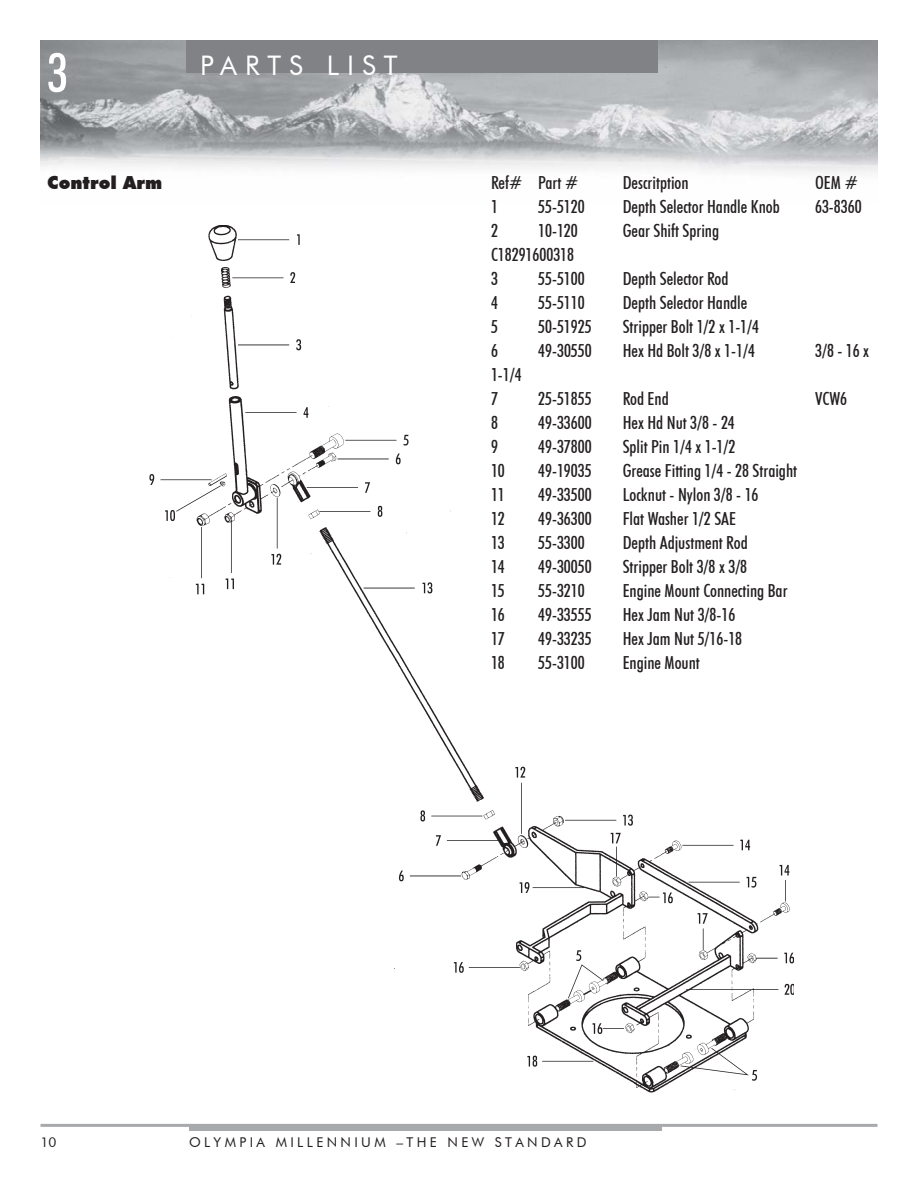
<style>
.page{position:relative;width:918px;height:1188px;background:#fff}
.page>*{position:absolute;margin:0;border:0;box-sizing:border-box;transform-origin:0 0}
.t1{font:500 condensed 54px "Futura BT";color:#fff}
.t2{font:27px "Futura BT";letter-spacing:.295em;color:#fff}
.t3{font:500 condensed 18px/24px "Futura BT";color:#231f20}
.t4{font:900 18px "Futura BT";color:#231f20}
.t5{font:13.5px "Futura BT";letter-spacing:.25em;color:#231f20}
</style>
<div class="page">
<img style="left:41px;top:40px;width:837px;height:133px">
<hr style="left:40px;top:1124px;width:838px;height:3px;background:#a7a9ac">
<div style="left:189px;top:1124px;width:473px;height:6px;background:#a7a9ac"></div>
<img style="left:150px;top:226px;width:644px;height:866px">
<div style="left:186px;top:40px;width:472px;height:33px;background:#808285"></div>
<h1 class="t1" style="left:47px;top:40px;width:22px">3</h1>
<h2 class="t2" style="left:200px;top:49px;width:199px">PARTS LIST</h2>
<p class="t4" style="left:47px;top:172px;width:117px">Control Arm</p>
<p class="t3" style="left:491px;top:171px;width:89px">Ref# Part #</p>
<p class="t3" style="left:623px;top:171px;width:68px">Descritption</p>
<p class="t3" style="left:815px;top:171px;width:45px">OEM #</p>
<p class="t3" style="left:491px;top:195px;width:8px">1</p>
<p class="t3" style="left:538px;top:195px;width:48px">55-5120</p>
<p class="t3" style="left:623px;top:195px;width:159px">Depth Selector Handle Knob</p>
<p class="t3" style="left:815px;top:195px;width:48px">63-8360</p>
<p class="t3" style="left:491px;top:219px;width:8px">2</p>
<p class="t3" style="left:538px;top:219px;width:41px">10-120</p>
<p class="t3" style="left:623px;top:219px;width:98px">Gear Shift Spring</p>
<p class="t3" style="left:491px;top:243px;width:85px">C18291600318<br>3</p>
<p class="t3" style="left:538px;top:267px;width:48px">55-5100</p>
<p class="t3" style="left:623px;top:267px;width:107px">Depth Selector Rod</p>
<p class="t3" style="left:491px;top:291px;width:8px">4</p>
<p class="t3" style="left:538px;top:291px;width:48px">55-5110</p>
<p class="t3" style="left:623px;top:291px;width:126px">Depth Selector Handle</p>
<p class="t3" style="left:491px;top:315px;width:8px">5</p>
<p class="t3" style="left:538px;top:315px;width:55px">50-51925</p>
<p class="t3" style="left:623px;top:315px;width:138px">Stripper Bolt 1/2 x 1-1/4</p>
<p class="t3" style="left:491px;top:339px;width:8px">6</p>
<p class="t3" style="left:538px;top:339px;width:55px">49-30550</p>
<p class="t3" style="left:623px;top:339px;width:134px">Hex Hd Bolt 3/8 x 1-1/4</p>
<p class="t3" style="left:815px;top:339px;width:55px">3/8 - 16 x</p>
<p class="t3" style="left:491px;top:363px;width:32px">1-1/4<br>7</p>
<p class="t3" style="left:538px;top:387px;width:55px">25-51855</p>
<p class="t3" style="left:623px;top:387px;width:48px">Rod End</p>
<p class="t3" style="left:815px;top:387px;width:34px">VCW6</p>
<p class="t3" style="left:491px;top:411px;width:8px">8</p>
<p class="t3" style="left:538px;top:411px;width:55px">49-33600</p>
<p class="t3" style="left:623px;top:411px;width:114px">Hex Hd Nut 3/8 - 24</p>
<p class="t3" style="left:491px;top:435px;width:8px">9</p>
<p class="t3" style="left:538px;top:435px;width:55px">49-37800</p>
<p class="t3" style="left:623px;top:435px;width:114px">Split Pin 1/4 x 1-1/2</p>
<p class="t3" style="left:491px;top:459px;width:15px">10</p>
<p class="t3" style="left:538px;top:459px;width:55px">49-19035</p>
<p class="t3" style="left:623px;top:459px;width:176px">Grease Fitting 1/4 - 28 Straight</p>
<p class="t3" style="left:491px;top:483px;width:15px">11</p>
<p class="t3" style="left:538px;top:483px;width:55px">49-33500</p>
<p class="t3" style="left:623px;top:483px;width:137px">Locknut - Nylon 3/8 - 16</p>
<p class="t3" style="left:491px;top:507px;width:15px">12</p>
<p class="t3" style="left:538px;top:507px;width:55px">49-36300</p>
<p class="t3" style="left:623px;top:507px;width:115px">Flat Washer 1/2 SAE</p>
<p class="t3" style="left:491px;top:531px;width:15px">13</p>
<p class="t3" style="left:538px;top:531px;width:48px">55-3300</p>
<p class="t3" style="left:623px;top:531px;width:127px">Depth Adjustment Rod</p>
<p class="t3" style="left:491px;top:555px;width:15px">14</p>
<p class="t3" style="left:538px;top:555px;width:55px">49-30050</p>
<p class="t3" style="left:623px;top:555px;width:126px">Stripper Bolt 3/8 x 3/8</p>
<p class="t3" style="left:491px;top:579px;width:15px">15</p>
<p class="t3" style="left:538px;top:579px;width:48px">55-3210</p>
<p class="t3" style="left:623px;top:579px;width:166px">Engine Mount Connecting Bar</p>
<p class="t3" style="left:491px;top:603px;width:15px">16</p>
<p class="t3" style="left:538px;top:603px;width:55px">49-33555</p>
<p class="t3" style="left:623px;top:603px;width:114px">Hex Jam Nut 3/8-16</p>
<p class="t3" style="left:491px;top:627px;width:15px">17</p>
<p class="t3" style="left:538px;top:627px;width:55px">49-33235</p>
<p class="t3" style="left:623px;top:627px;width:121px">Hex Jam Nut 5/16-18</p>
<p class="t3" style="left:491px;top:651px;width:15px">18</p>
<p class="t3" style="left:538px;top:651px;width:48px">55-3100</p>
<p class="t3" style="left:623px;top:651px;width:79px">Engine Mount</p>
<p class="t5" style="left:41px;top:1134px;width:17px">10</p>
<p class="t5" style="left:189px;top:1134px;width:399px">OLYMPIA MILLENNIUM –THE NEW STANDARD</p>
</div>
